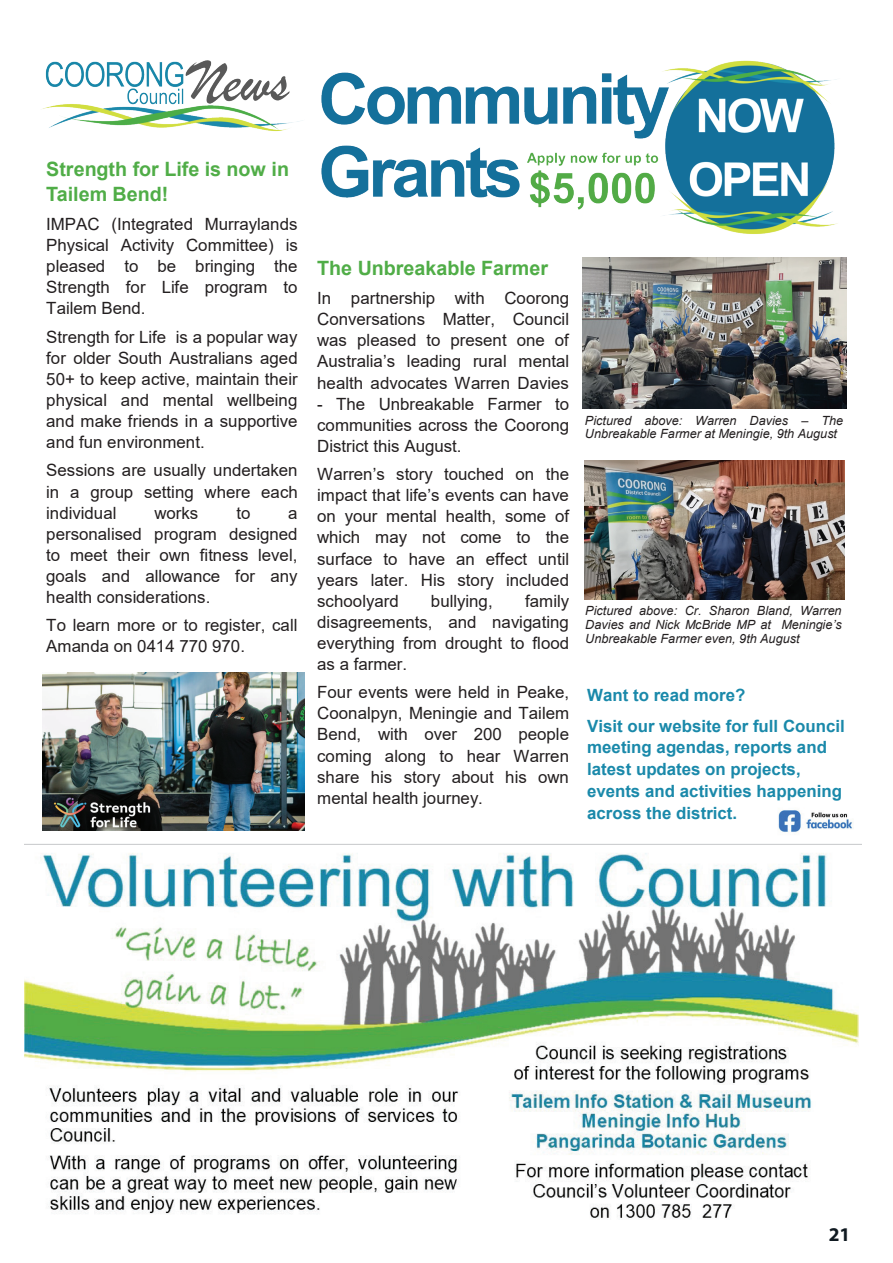
<style>
.page{position:relative;width:893px;height:1263px;background:#fff}
.page>*{position:absolute;margin:0;border:0;box-sizing:border-box;transform-origin:0 0}
.t1{font:700 19.8px/24.6px "Arial";color:#50ad47}
.t2{font:700 19.5px "Myriad Pro";color:#101a21}
.t3{font:16.95px "Arial";color:#231f20}
.t4{font:16.8px/21.1px "Arial";color:#231f20;text-align:justify}
.t5{font:700 16.8px/21.9px "Arial";color:#1a89aa}
.t6{font:italic 12.6px/13.8px "Arial";letter-spacing:.005em;color:#231f20}
</style>
<div class="page">
<img style="left:42px;top:60px;width:261px;height:72px">
<img style="left:778px;top:810px;width:75px;height:23px">
<img style="left:25px;top:853px;width:833px;height:366px">
<img style="left:42px;top:673px;width:262px;height:158px">
<img style="left:582px;top:258px;width:265px;height:151px">
<img style="left:321px;top:60px;width:517px;height:174px">
<hr style="left:25px;top:844px;width:836px;height:1px;background:#c7c8ca">
<img style="left:584px;top:461px;width:260px;height:138px">
<p class="t1" style="left:46px;top:157px;width:244px">Strength for Life is now in<br>Tailem Bend!</p>
<p class="t4" style="left:46px;top:214px;width:253px">IMPAC (Integrated Murraylands Physical Activity Committee) is pleased to be bringing the Strength for Life program to Tailem Bend.</p>
<p class="t4" style="left:46px;top:326px;width:253px">Strength for Life is a popular way for older South Australians aged 50+ to keep active, maintain their physical and mental wellbeing</p>
<p class="t3" style="left:46px;top:409px;width:253px">and make friends in a supportive</p>
<p class="t4" style="left:46px;top:428px;width:253px;line-height:28.2px">and fun environment.<br>Sessions are usually undertaken</p>
<p class="t4" style="left:46px;top:481px;width:253px">in a group setting where each individual</p>
<p class="t4" style="left:154px;top:502px;width:45px">works</p>
<p class="t4" style="left:236px;top:502px;width:16px">to</p>
<p class="t4" style="left:46px;top:502px;width:253px;text-indent:242px">a personalised program designed to meet their own fitness level, goals and allowance for any health considerations.</p>
<p class="t4" style="left:46px;top:615px;width:253px">To learn more or to register, call<br>Amanda on 0414 770 970.</p>
<p class="t1" style="left:317px;top:256px;width:232px">The Unbreakable Farmer</p>
<p class="t4" style="left:317px;top:287px;width:254px">In partnership with Coorong Conversations Matter, Council was pleased to present one of Australia’s leading rural mental health advocates Warren Davies</p>
<p class="t4" style="left:317px;top:393px;width:253px">- The Unbreakable Farmer to communities across the Coorong District this August.</p>
<p class="t4" style="left:317px;top:463px;width:253px">Warren’s story touched on the impact that life’s events can have on your mental health, some of which may not come to the surface to have an effect until years later. His story included schoolyard</p>
<p class="t6" style="left:585px;top:413px;width:260px">Pictured above: Warren Davies – The<br>Unbreakable Farmer at Meningie, 9th August</p>
<p class="t4" style="left:317px;top:590px;width:253px;text-indent:208px">family disagreements, and navigating everything from drought to flood as a farmer.</p>
<p class="t4" style="left:317px;top:681px;width:253px">Four events were held in Peake, Coonalpyn, Meningie and Tailem Bend, with over 200 people coming along to hear Warren share his story about his own mental health journey.</p>
<p class="t5" style="left:587px;top:680px;width:259px;line-height:30.3px">Want to read more?<br>Visit our website for full Council</p>
<p class="t4" style="left:431px;top:590px;width:63px">bullying,</p>
<p class="t6" style="left:585px;top:604px;width:258px;text-align:justify">Pictured above: Cr. Sharon Bland, Warren Davies and Nick McBride MP at Meningie’s Unbreakable Farmer even, 9th August</p>
<p class="t5" style="left:587px;top:737px;width:256px">meeting agendas, reports and latest updates on projects, events and activities happening across the district.</p>
<p class="t2" style="left:829px;top:1221px;width:23px">21</p>
</div>
